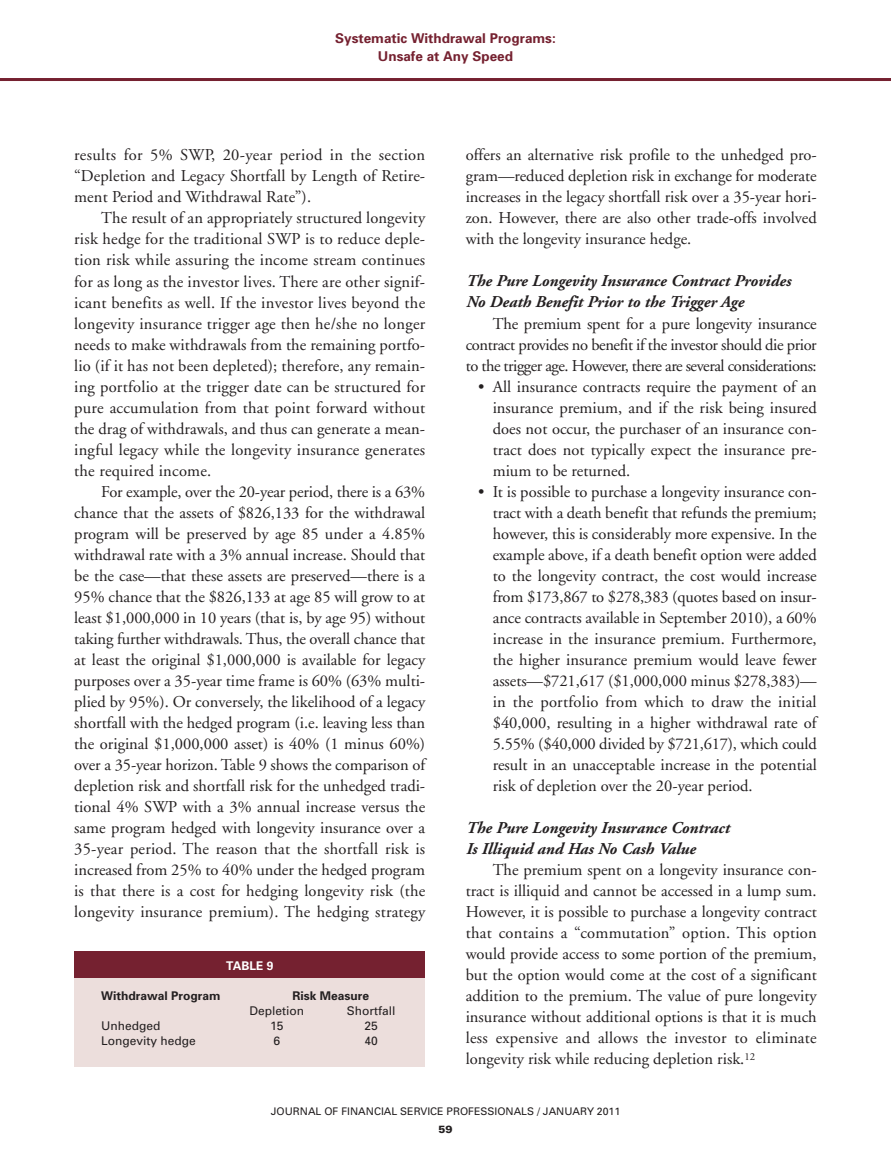
<style>
.page{position:relative;width:891px;height:1175px;background:#fff}
.page>*{position:absolute;margin:0;border:0;box-sizing:border-box;transform-origin:0 0}
.t1{font:16.5px/21px "Adobe Garamond";color:#231f20;text-align:justify}
.t2{font:italic 700 16.5px/21px "Adobe Garamond";color:#231f20}
.t3{font:700 13.5px/18px "Univers";color:#752130;text-align:center}
.t4{font:12px "Univers";color:#231f20}
.t5{font:700 12px "Univers";color:#231f20}
.t6{font:700 12px "Univers";color:#fff}
.t7{font:10.5px "Univers";color:#231f20}
.t8{font:900 10.5px "Univers";color:#231f20}
</style>
<div class="page">
<hr style="left:0;top:78px;width:891px;height:3px;background:#752130">
<div style="left:74px;top:951px;width:351px;height:27px;background:#752130"></div>
<div style="left:74px;top:978px;width:351px;height:88px;background:#ecdedc"></div>
<p class="t3" style="left:335px;top:31px;width:222px">Systematic Withdrawal Programs:<br>Unsafe at Any Speed</p>
<p class="t1" style="left:466px;top:146px;width:353px">offers an alternative risk profile to the unhedged pro&shy;gram—reduced depletion risk in exchange for moderate increases in the legacy shortfall risk over a 35-year hori&shy;zon. However, there are also other trade-offs involved with the longevity insurance hedge.</p>
<p class="t2" style="left:466px;top:272px;width:327px">The Pure Longevity Insurance Contract Provides<br>No Death Benefit Prior to the Trigger Age</p>
<p class="t1" style="left:466px;top:314px;width:353px;text-indent:27px">The premium spent for a pure longevity insurance contract provides no benefit if the investor should die prior to the trigger age. However, there are several considerations:</p>
<p class="t1" style="left:493px;top:377px;width:326px;text-indent:-15px">• All insurance contracts require the payment of an insurance premium, and if the risk being insured does not occur, the purchaser of an insurance con&shy;tract does not typically expect the insurance pre&shy;mium to be returned.</p>
<p class="t1" style="left:493px;top:482px;width:326px;text-indent:-15px">• It is possible to purchase a longevity insurance con&shy;tract with a death benefit that refunds the premium; however, this is considerably more expensive. In the example above, if a death benefit option were added to the longevity contract, the cost would increase from $173,867 to $278,383 (quotes based on insur&shy;ance contracts available in September 2010), a 60% increase in the insurance premium. Furthermore, the higher insurance premium would leave fewer assets—$721,617 ($1,000,000 minus $278,383)— in the portfolio from which to draw the initial $40,000, resulting in a higher withdrawal rate of 5.55% ($40,000 divided by $721,617), which could result in an unacceptable increase in the potential risk of depletion over the 20-year period.</p>
<p class="t2" style="left:466px;top:818px;width:265px">The Pure Longevity Insurance Contract<br>Is Illiquid and Has No Cash Value</p>
<p class="t1" style="left:466px;top:860px;width:353px;text-indent:27px">The premium spent on a longevity insurance con&shy;tract is illiquid and cannot be accessed in a lump sum.<br>However, it is possible to purchase a longevity contract that contains a “commutation” option. This option would provide access to some portion of the premium, but the option would come at the cost of a significant addition to the premium. The value of pure longevity insurance without additional options is that it is much less expensive and allows the investor to eliminate longevity risk while reducing depletion risk.<sup>12</sup></p>
<p class="t7" style="left:271px;top:1107px;width:351px">JOURNAL OF FINANCIAL SERVICE PROFESSIONALS / JANUARY 2011</p>
<p class="t8" style="left:439px;top:1125px;width:16px">59</p>
<p class="t1" style="left:74px;top:146px;width:353px">results for 5% SWP, 20-year period in the section “Depletion and Legacy Shortfall by Length of Retire&shy;ment Period and Withdrawal Rate”).</p>
<p class="t1" style="left:74px;top:209px;width:353px;text-indent:27px">The result of an appropriately structured longevity risk hedge for the traditional SWP is to reduce deple&shy;tion risk while assuring the income stream continues for as long as the investor lives. There are other signif&shy;icant benefits as well. If the investor lives beyond the longevity insurance trigger age then he/she no longer needs to make withdrawals from the remaining portfo&shy;lio (if it has not been depleted); therefore, any remain&shy;ing portfolio at the trigger date can be structured for pure accumulation from that point forward without the drag of withdrawals, and thus can generate a mean&shy;ingful legacy while the longevity insurance generates the required income.</p>
<p class="t1" style="left:74px;top:482px;width:353px;text-indent:27px">For example, over the 20-year period, there is a 63% chance that the assets of $826,133 for the withdrawal program will be preserved by age 85 under a 4.85% withdrawal rate with a 3% annual increase. Should that be the case—that these assets are preserved—there is a 95% chance that the $826,133 at age 85 will grow to at least $1,000,000 in 10 years (that is, by age 95) without taking further withdrawals. Thus, the overall chance that at least the original $1,000,000 is available for legacy purposes over a 35-year time frame is 60% (63% multi&shy;plied by 95%). Or conversely, the likelihood of a legacy shortfall with the hedged program (i.e. leaving less than the original $1,000,000 asset) is 40% (1 minus 60%) over a 35-year horizon. Table 9 shows the comparison of depletion risk and shortfall risk for the unhedged tradi&shy;tional 4% SWP with a 3% annual increase versus the same program hedged with longevity insurance over a 35-year period. The reason that the shortfall risk is increased from 25% to 40% under the hedged program is that there is a cost for hedging longevity risk (the longevity insurance premium). The hedging strategy</p>
<p class="t6" style="left:226px;top:961px;width:49px">TABLE 9</p>
<p class="t5" style="left:101px;top:991px;width:121px">Withdrawal Program</p>
<p class="t5" style="left:292px;top:991px;width:78px">Risk Measure</p>
<p class="t4" style="left:249px;top:1006px;width:56px">Depletion</p>
<p class="t4" style="left:347px;top:1006px;width:50px">Shortfall</p>
<p class="t4" style="left:101px;top:1021px;width:61px">Unhedged</p>
<p class="t4" style="left:270px;top:1021px;width:15px">15</p>
<p class="t4" style="left:365px;top:1021px;width:15px">25</p>
<p class="t4" style="left:101px;top:1036px;width:96px">Longevity hedge</p>
<p class="t4" style="left:273px;top:1036px;width:8px">6</p>
<p class="t4" style="left:365px;top:1036px;width:15px">40</p>
</div>
